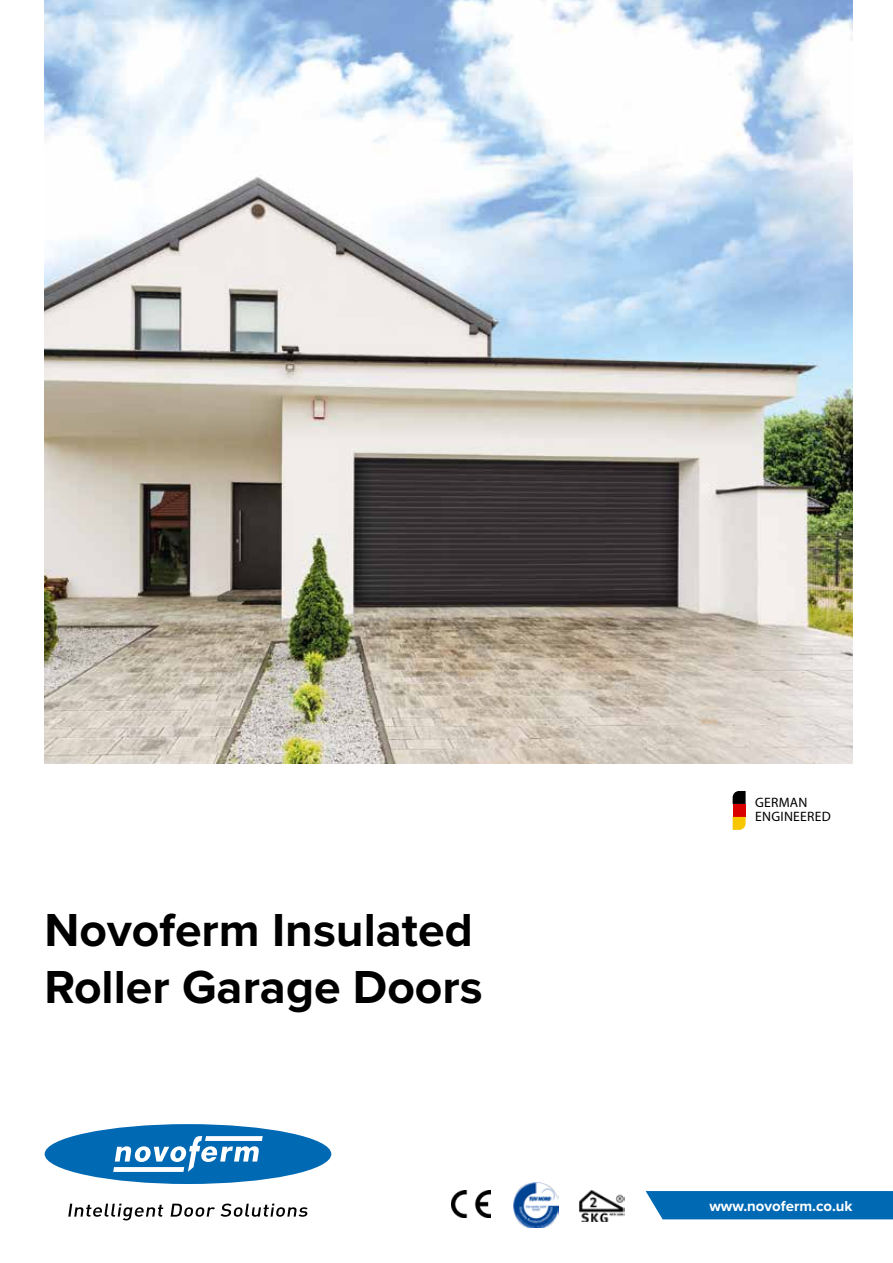
<style>
.page{position:relative;width:893px;height:1263px;background:#fff}
.page>*{position:absolute;margin:0;border:0;box-sizing:border-box;transform-origin:0 0}
.t1{font:700 48px/57.6px "Proxima Nova";color:#000}
.t2{font:700 15px "Proxima Nova";color:#fff}
.t3{font:13.65px/13.6px "Myriad Pro";letter-spacing:.02em;color:#000}
</style>
<div class="page">
<img style="left:45px;top:0;width:808px;height:763px">
<svg style="left:68px;top:1203px;width:240px;height:17px"></svg>
<svg style="left:45px;top:1124px;width:286px;height:60px"></svg>
<img style="left:452px;top:1190px;width:38px;height:27px">
<img style="left:513px;top:1182px;width:46px;height:46px">
<img style="left:579px;top:1190px;width:45px;height:32px">
<svg style="left:646px;top:1191px;width:247px;height:28px;background:#086eb6"></svg>
<svg style="left:733px;top:791px;width:13px;height:13px"></svg>
<div style="left:733px;top:804px;width:13px;height:13px;background:#d90000"></div>
<svg style="left:733px;top:817px;width:13px;height:13px"></svg>
<p class="t1" style="left:45px;top:904px;width:440px">Novoferm Insulated<br>Roller Garage Doors</p>
<p class="t3" style="left:755px;top:796px;width:77px">GERMAN<br>ENGINEERED</p>
<p class="t2" style="left:709px;top:1200px;width:145px">www.novoferm.co.uk</p>
</div>
